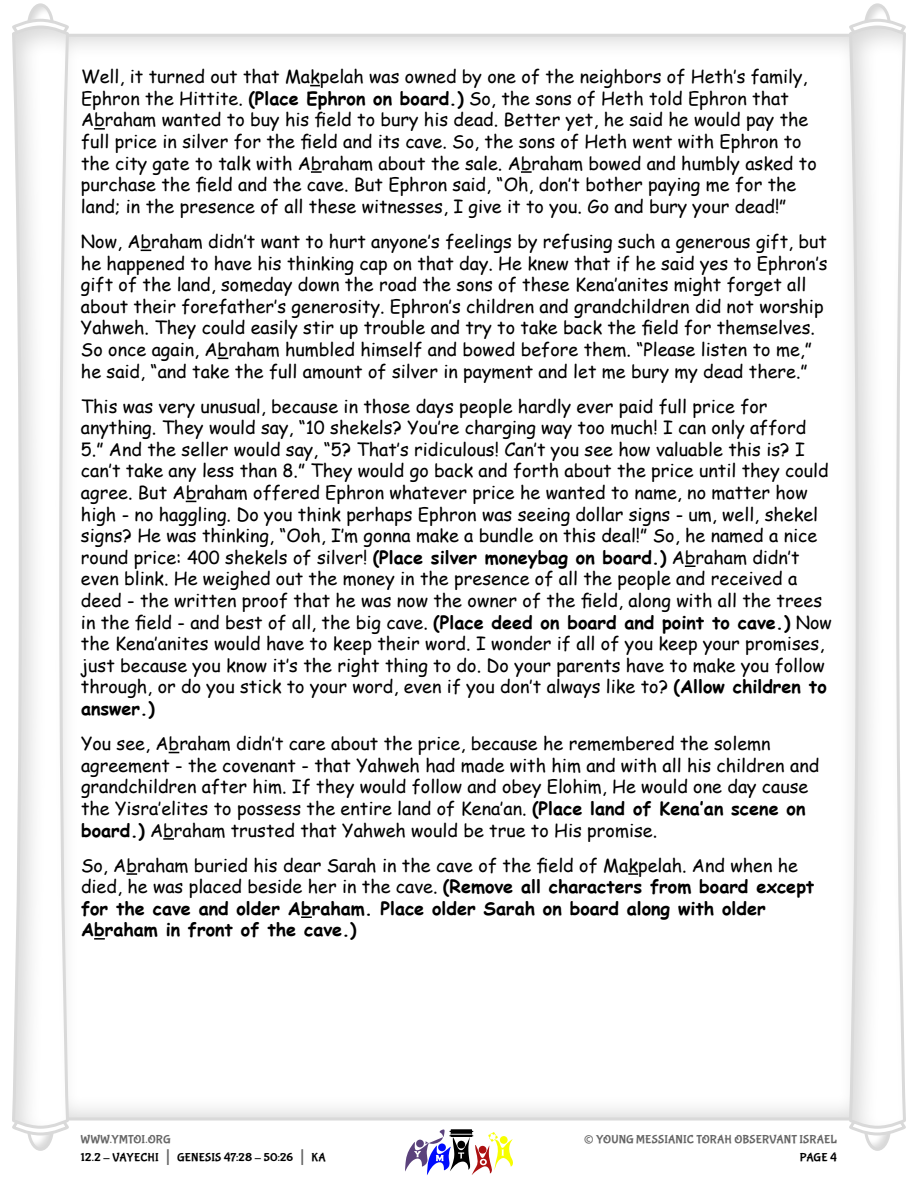
<style>
.page{position:relative;width:918px;height:1188px;background:#fff}
.page>*{position:absolute;margin:0;border:0;box-sizing:border-box;transform-origin:0 0}
.t1{font:27px "Bubblegum Sans";color:#666}
.t2{font:18px/21.6px "Comic Sans MS";color:#000}
.t3{font:700 18px/21.6px "Comic Sans MS";color:#000}
.t4{font:12px/18px "Bubblegum Sans";letter-spacing:.01em;color:#000}
.t5{font:12px "Bubblegum Sans";letter-spacing:.01em;color:#666}
.s1{font-weight:700}
.s2{font-weight:400}
.s3{color:#666}
.s4{font-size:21px;color:#666}
</style>
<div class="page">
<svg style="left:405px;top:1129px;width:108px;height:46px"></svg>
<svg style="left:28px;top:1137px;width:25px;height:10px"></svg>
<div style="left:27px;top:1104px;width:27px;height:47px;border:3px solid #d9d9d9;border-radius:50%"></div>
<svg style="left:17px;top:1114px;width:55px;height:23px"></svg>
<svg style="left:28px;top:7px;width:25px;height:10px"></svg>
<div style="left:27px;top:3px;width:27px;height:48px;border:3px solid #d9d9d9;border-radius:50%"></div>
<svg style="left:18px;top:17px;width:45px;height:7px"></svg>
<svg style="left:12px;top:24px;width:58px;height:1106px"></svg>
<svg style="left:865px;top:1137px;width:25px;height:10px"></svg>
<div style="left:864px;top:1104px;width:27px;height:47px;border:3px solid #d9d9d9;border-radius:50%"></div>
<svg style="left:854px;top:1130px;width:47px;height:7px"></svg>
<svg style="left:865px;top:7px;width:25px;height:10px"></svg>
<div style="left:864px;top:3px;width:27px;height:48px;border:3px solid #d9d9d9;border-radius:50%"></div>
<svg style="left:846px;top:17px;width:54px;height:23px"></svg>
<svg style="left:848px;top:24px;width:58px;height:1106px"></svg>
<svg style="left:94px;top:128px;width:11px;height:2px"></svg>
<svg style="left:311px;top:171px;width:11px;height:2px"></svg>
<svg style="left:521px;top:171px;width:11px;height:2px"></svg>
<svg style="left:685px;top:565px;width:11px;height:2px"></svg>
<svg style="left:163px;top:838px;width:11px;height:2px"></svg>
<svg style="left:126px;top:873px;width:11px;height:2px"></svg>
<svg style="left:628px;top:873px;width:10px;height:2px"></svg>
<svg style="left:301px;top:916px;width:11px;height:2px"></svg>
<svg style="left:94px;top:938px;width:11px;height:2px"></svg>
<p class="t2" style="left:81px;top:68px;width:737px">Well, it turned out that Makpelah was owned by one of the neighbors of Heth’s family, Ephron the Hittite. <span class="s1">(Place Ephron on board )</span> So, the sons of Heth told Ephron that Abraham wanted to buy his field to bury his dead. Better yet, he said he would pay the full price in silver for the field and its cave. So, the sons of Heth went with Ephron to the city gate to talk with Abraham about the sale. Abraham bowed and humbly asked to purchase the field and the cave. But Ephron said, “Oh, don’t bother paying me for the land; in the presence of all these witnesses, I give it to you. Go and bury your dead!”</p>
<p class="t2" style="left:81px;top:232px;width:748px">Now, Abraham didn’t want to hurt anyone’s feelings by refusing such a generous gift, but he happened to have his thinking cap on that day. He knew that if he said yes to Ephron’s gift of the land, someday down the road the sons of these Kena’anites might forget all about their forefather’s generosity. Ephron’s children and grandchildren did not worship Yahweh. They could easily stir up trouble and try to take back the field for themselves.<br>So once again, Abraham humbled himself and bowed before them. “Please listen to me,” he said, “and take the full amount of silver in payment and let me bury my dead there.”</p>
<p class="t2" style="left:81px;top:397px;width:752px">This was very unusual, because in those days people hardly ever paid full price for anything. They would say, “10 shekels? You’re charging way too much! I can only afford 5.” And the seller would say, “5? That’s ridiculous! Can’t you see how valuable this is? I can’t take any less than 8.” They would go back and forth about the price until they could agree. But Abraham offered Ephron whatever price he wanted to name, no matter how high - no haggling. Do you think perhaps Ephron was seeing dollar signs - um, well, shekel signs? He was thinking, “Ooh, I’m gonna make a bundle on this deal!” So, he named a nice round price: 400 shekels of silver! <span class="s1">(Place silver moneybag on board )</span> Abraham didn’t even blink. He weighed out the money in the presence of all the people and received a deed - the written proof that he was now the owner of the field, along with all the trees in the field - and best of all, the big cave. <span class="s1">(Place deed on board and point to cave )</span> Now the Kena’anites would have to keep their word. I wonder if all of you keep your promises, just because you know it’s the right thing to do. Do your parents have to make you follow through, or do you stick to your word, even if you don’t always like to? <span class="s1">(Allow children to answer )</span></p>
<p class="t2" style="left:81px;top:735px;width:740px">You see, Abraham didn’t care about the price, because he remembered the solemn agreement - the covenant - that Yahweh had made with him and with all his children and grandchildren after him. If they would follow and obey Elohim, He would one day cause the Yisra’elites to possess the entire land of Kena’an. <span class="s1">(Place land of Kena’an scene on board )</span> Abraham trusted that Yahweh would be true to His promise.</p>
<p class="t3" style="left:81px;top:856px;width:735px"><span class="s2">So, Abraham buried his dear Sarah in the cave of the field of Makpelah. And when he died, he was placed beside her in the cave.</span> (Remove all characters from board except for the cave and older Abraham Place older Sarah on board along with older Abraham in front of the cave )</p>
<p class="t4" style="left:81px;top:1132px;width:246px"><span class="s3">WWW.YMTOI.ORG<br></span>12.2 - VAYECHI <span class="s4">|</span> GENESIS 47:28 - 50:26 <span class="s4">|</span> KA</p>
<h1 class="t1" style="left:584px;top:1128px;width:12px">©</h1>
<p class="t5" style="left:596px;top:1134px;width:242px">YOUNG MESSIANIC TORAH OBSERVANT ISRAEL</p>
<p class="t4" style="left:800px;top:1150px;width:39px">PAGE 4</p>
</div>
